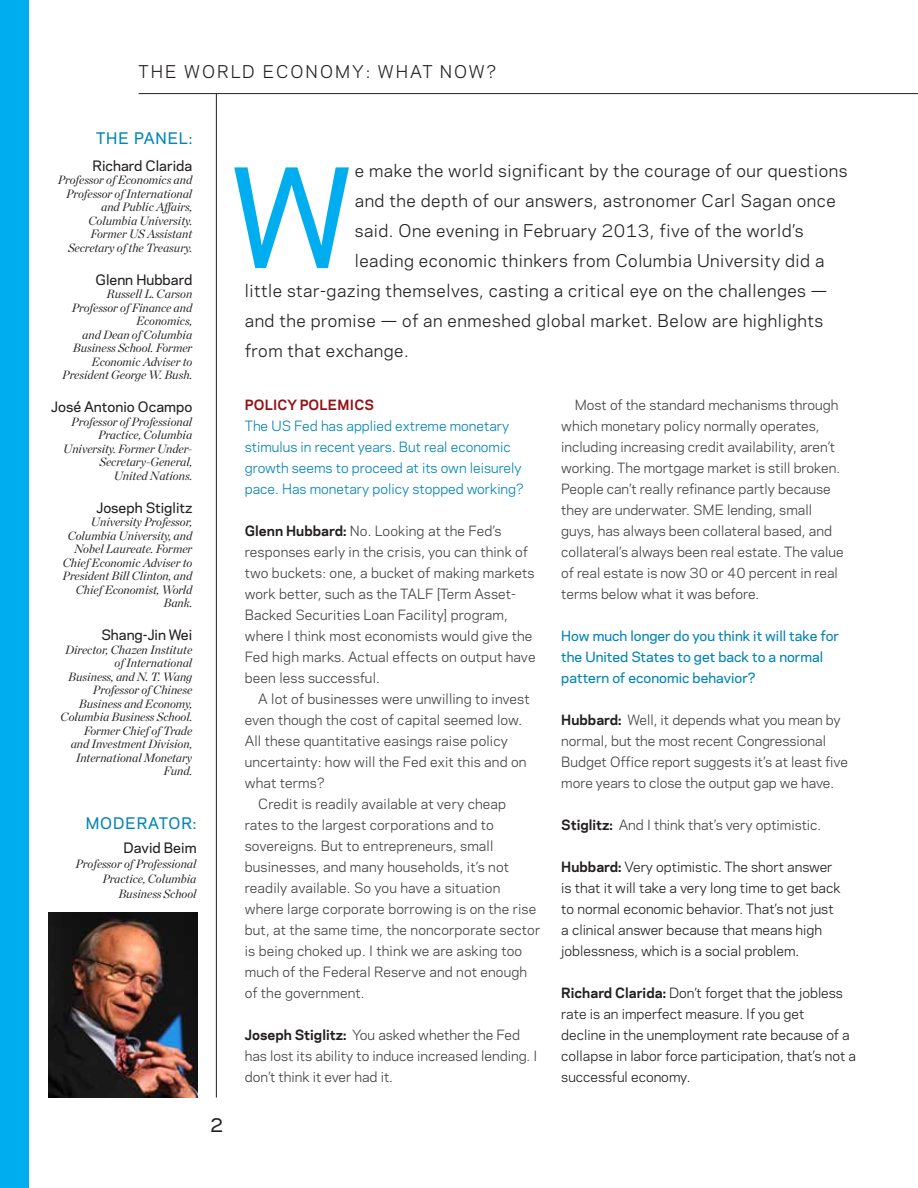
<style>
.page{position:relative;width:918px;height:1188px;background:#fff}
.page>*{position:absolute;margin:0;border:0;box-sizing:border-box;transform-origin:0 0}
.t1{font:500 127.05px "Galaxie Polaris";color:#00aeef}
.t2{font:500 18px "Galaxie Polaris";color:#231f20}
.t3{font:16.5px "Galaxie Polaris";letter-spacing:.03em;color:#231f20}
.t4{font:16.5px "Galaxie Polaris";letter-spacing:.12em;color:#231f20}
.t5{font:500 15px "Galaxie Polaris";letter-spacing:.06em;color:#0084b6}
.t6{font:500 13.5px "Galaxie Polaris";color:#231f20}
.t7{font:13.35px/21px "Galaxie Polaris";color:#414042}
.t8{font:13.35px/21px "Galaxie Polaris";color:#231f20}
.t9{font:13.35px/21px "Galaxie Polaris";color:#0084b6}
.t10{font:500 13.35px/21px "Galaxie Polaris";color:#0084b6}
.t11{font:700 13.35px "Galaxie Polaris";color:#941215}
.t12{font:italic 12px/13.5px "Chronicle Display";color:#231f20;text-align:right}
.s1{font-weight:700;color:#231f20}
.s2{font-weight:700}
</style>
<div class="page">
<hr style="left:216px;top:93px;width:1px;height:1005px;background:#231f20">
<div style="left:1px;top:0;width:28px;height:1188px;background:#00aeef"></div>
<hr style="left:139px;top:93px;width:779px;height:1px;background:#231f20">
<img style="left:49px;top:912px;width:148px;height:186px">
<p class="t4" style="left:139px;top:59px;width:359px">The World Economy: What N ow?</p>
<p class="t5" style="left:96px;top:127px;width:98px">Th e Panel:</p>
<p class="t6" style="left:93px;top:156px;width:101px">Richard Clarida</p>
<p class="t12" style="left:58px;top:172px;width:136px">Professor of Economics and<br>Professor of International and Public Affairs,<br>Columbia University.<br>Former US Assistant<br>Secretary of the Treasury.</p>
<p class="t6" style="left:96px;top:270px;width:98px">Glenn Hubbard</p>
<p class="t12" style="left:62px;top:286px;width:131px">Russell L. Carson<br>Professor of Finance and<br>Economics,<br>and Dean of Columbia<br>Business School. Former<br>Economic Adviser to<br>President George W. Bush.</p>
<p class="t6" style="left:51px;top:397px;width:143px">José Antonio Ocampo</p>
<p class="t12" style="left:63px;top:414px;width:131px">Professor of Professional<br>Practice, Columbia<br>University. Former Under-<br>Secretary-General,<br>United Nations.</p>
<p class="t6" style="left:96px;top:498px;width:97px">Joseph Stiglitz</p>
<p class="t12" style="left:63px;top:514px;width:131px">University Professor,<br>Columbia University, and<br>Nobel Laureate. Former<br>Chief Economic Adviser to<br>President Bill Clinton, and<br>Chief Economist, World<br>Bank.</p>
<p class="t6" style="left:101px;top:625px;width:92px">Shang-Jin Wei</p>
<p class="t12" style="left:61px;top:642px;width:133px">Director, Chazen Institute of International<br>Business, and N. T. Wang<br>Professor of Chinese<br>Business and Economy,<br>Columbia Business School.<br>Former Chief of Trade<br>and Investment Division,<br>International Monetary<br>Fund.</p>
<p class="t5" style="left:86px;top:812px;width:112px">MODERATOR:</p>
<p class="t6" style="left:124px;top:837px;width:74px">David Beim</p>
<p class="t12" style="left:76px;top:855px;width:122px;line-height:15px">Professor of Professional<br>Practice, Columbia<br>Business School</p>
<h1 class="t1" style="left:231px;top:122px;width:123px">W</h1>
<p class="t3" style="left:355px;top:158px;width:494px">e make the world significant by the courage of our questions</p>
<p class="t3" style="left:355px;top:188px;width:483px">and the depth of our answers, astronomer Carl Sagan once</p>
<p class="t3" style="left:355px;top:218px;width:450px">said. One evening in February 2013, five of the world’s</p>
<p class="t3" style="left:355px;top:248px;width:471px">leading economic thinkers from Columbia University did a</p>
<p class="t3" style="left:245px;top:278px;width:584px">little star-gazing themselves, casting a critical eye on the challenges —</p>
<p class="t3" style="left:245px;top:308px;width:580px">and the promise — of an enmeshed global market. Below are highlights</p>
<p class="t3" style="left:245px;top:338px;width:166px">from that exchange.</p>
<h2 class="t2" style="left:210px;top:1111px;width:14px">2</h2>
<p class="t11" style="left:245px;top:395px;width:10px">POLIC</p>
<p class="t11" style="left:287px;top:395px;width:23px">Y POLEMICS</p>
<p class="t9" style="left:245px;top:415px;width:281px">The US Fed has applied extreme monetary stimulus in recent years. But real economic growth seems to proceed at its own leisurely pace. Has monetary policy stopped working?</p>
<p class="t7" style="left:245px;top:520px;width:292px"><span class="s1">Glenn Hubbard:</span> No. Looking at the Fed’s responses early in the crisis, you can think of two buckets: one, a bucket of making markets work better, such as the TALF [Term Asset-Backed Securities Loan Facility] program, where I think most economists would give the Fed high marks. Actual effects on output have been less successful.</p>
<p class="t7" style="left:258px;top:688px;width:273px">A lot of businesses were unwilling to invest</p>
<p class="t7" style="left:245px;top:709px;width:279px">even though the cost of capital seemed low.</p>
<p class="t7" style="left:245px;top:730px;width:265px">All these quantitative easings raise policy</p>
<p class="t7" style="left:245px;top:751px;width:283px">uncertainty: how will the Fed exit this and on</p>
<p class="t7" style="left:245px;top:772px;width:81px">what terms?</p>
<p class="t7" style="left:258px;top:793px;width:249px">Credit is readily available at very cheap</p>
<p class="t7" style="left:245px;top:814px;width:251px">rates to the largest corporations and to</p>
<p class="t7" style="left:245px;top:835px;width:250px">sovereigns. But to entrepreneurs, small</p>
<p class="t7" style="left:245px;top:856px;width:266px">businesses, and many households, it’s not</p>
<p class="t7" style="left:245px;top:877px;width:257px">readily available. So you have a situation</p>
<p class="t7" style="left:245px;top:898px;width:293px">where large corporate borrowing is on the rise</p>
<p class="t7" style="left:245px;top:919px;width:297px">but, at the same time, the noncorporate sector</p>
<p class="t7" style="left:245px;top:940px;width:279px">is being choked up. I think we are asking too</p>
<p class="t7" style="left:245px;top:961px;width:284px">much of the Federal Reserve and not enough</p>
<p class="t7" style="left:245px;top:982px;width:121px">of the government.</p>
<p class="t7" style="left:245px;top:1024px;width:294px"><span class="s1">Joseph Stiglitz:</span> You asked whether the Fed has lost its ability to induce increased lending. I don’t think it ever had it.</p>
<p class="t7" style="left:561px;top:394px;width:284px;text-indent:14px">Most of the standard mechanisms through which monetary policy normally operates, including increasing credit availability, aren’t working. The mortgage market is still broken.<br>People can’t really refinance partly because they are underwater. SME lending, small guys, has always been collateral based, and collateral’s always been real estate. The value of real estate is now 30 or 40 percent in real terms below what it was before.</p>
<p class="t10" style="left:561px;top:625px;width:279px">How much longer do you think it will take for the United States to get back to a normal pattern of economic behavior?</p>
<p class="t7" style="left:561px;top:709px;width:288px"><span class="s1">Hubbard:</span> Well, it depends what you mean by normal, but the most recent Congressional Budget Office report suggests it’s at least five more years to close the output gap we have.</p>
<p class="t7" style="left:561px;top:814px;width:262px"><span class="s1">Stiglitz:</span> And I think that’s very optimistic.</p>
<p class="t8" style="left:561px;top:856px;width:281px"><span class="s2">Hubbard:</span> Very optimistic. The short answer is that it will take a very long time to get back to normal economic behavior. That’s not just a clinical answer because that means high joblessness, which is a social problem.</p>
<p class="t8" style="left:561px;top:982px;width:296px"><span class="s2">Richard Clarida:</span> Don’t forget that the jobless rate is an imperfect measure. If you get<br>decline in the unemployment rate because of a collapse in labor force participation, that’s not a successful economy.</p>
</div>
